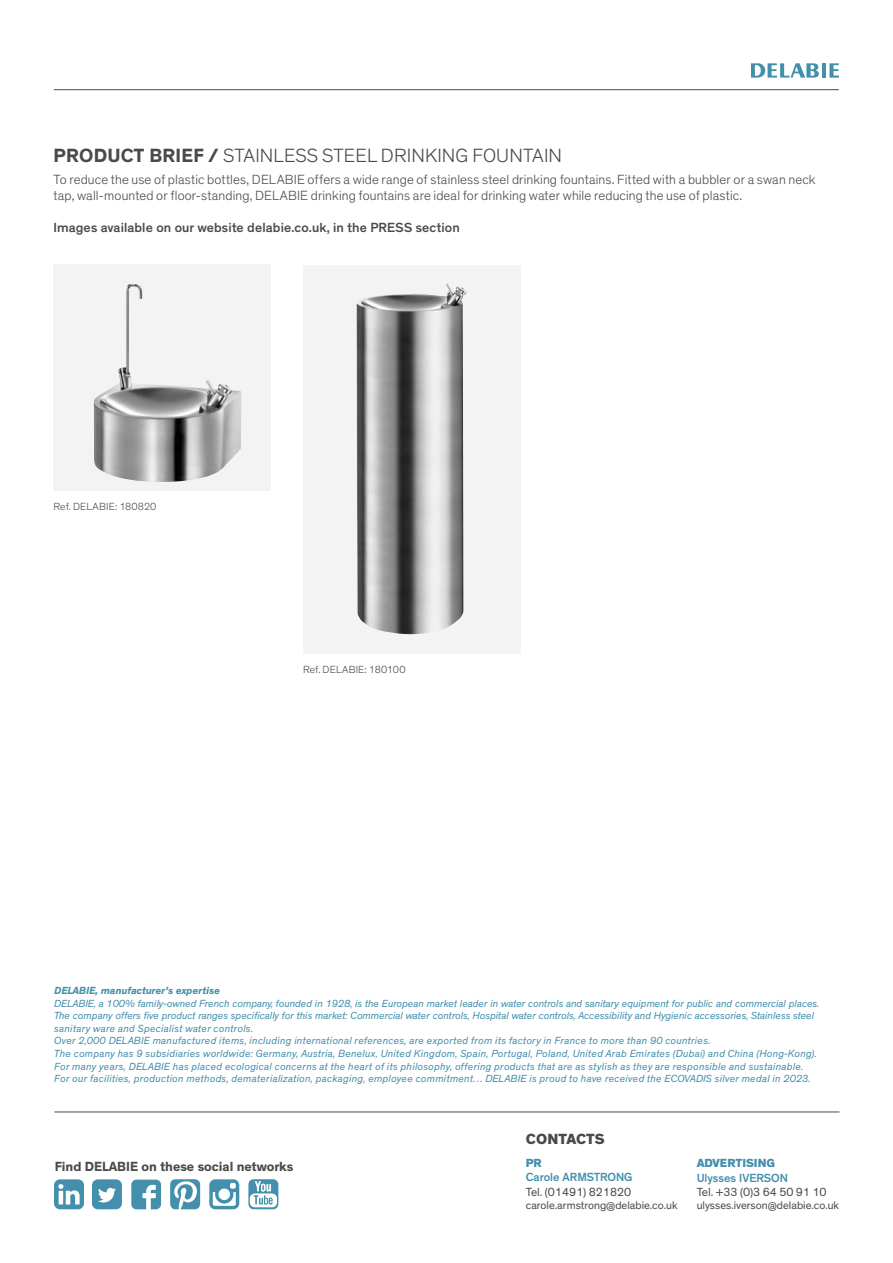
<style>
.page{position:relative;width:893px;height:1263px;background:#fff}
.page>*{position:absolute;margin:0;border:0;box-sizing:border-box;transform-origin:0 0}
.t1{font:300 19.5px "Theinhardt";letter-spacing:.01em;color:#4a4a49}
.t2{font:800 15px "Theinhardt";color:#4a4a49}
.t3{font:300 13.5px/16.2px "Theinhardt";letter-spacing:.01em;color:#4a4a49}
.t4{font:500 13.5px "Theinhardt";letter-spacing:.01em;color:#4a4a49}
.t5{font:700 13.5px "Theinhardt";color:#4a4a49}
.t6{font:12px "Theinhardt";color:#4a4a49}
.t7{font:500 12px "Theinhardt";color:#438fac}
.t8{font:800 12px "Theinhardt";color:#438fac}
.t9{font:11.25px "Theinhardt";color:#4a4a49}
.t10{font:italic 10.5px/12.6px "Theinhardt";letter-spacing:.02em;color:#438fac}
.t11{font:300 10.5px "Theinhardt";letter-spacing:.015em;color:#4a4a49}
.t12{font:italic 700 10.5px "Theinhardt";color:#438fac}
.s1{font-weight:700}
</style>
<div class="page">
<hr style="left:54px;top:89px;width:785px;height:1px;background:#4a4a49">
<svg style="left:751px;top:63px;width:68px;height:15px"></svg>
<hr style="left:822px;top:63px;width:4px;height:15px;background:#438fac">
<svg style="left:829px;top:63px;width:10px;height:15px"></svg>
<hr style="left:55px;top:1111px;width:784px;height:1px;background:#4a4a49">
<svg style="left:54px;top:1179px;width:30px;height:30px"></svg>
<svg style="left:92px;top:1179px;width:30px;height:30px"></svg>
<svg style="left:131px;top:1179px;width:30px;height:30px"></svg>
<svg style="left:170px;top:1179px;width:30px;height:30px"></svg>
<svg style="left:209px;top:1179px;width:30px;height:30px"></svg>
<svg style="left:248px;top:1179px;width:30px;height:30px"></svg>
<div style="left:53px;top:265px;width:218px;height:226px;background:#f3f3f4"></div>
<img style="left:94px;top:284px;width:147px;height:198px">
<div style="left:303px;top:265px;width:218px;height:389px;background:#f3f3f4"></div>
<img style="left:356px;top:283px;width:111px;height:352px">
<h1 class="t1" style="left:54px;top:147px;width:510px"><span class="s1">PRODUCT BRIEF /</span> STAINLESS STEEL DRINKING FOUNTAIN</h1>
<p class="t3" style="left:53px;top:172px;width:764px">To reduce the use of plastic bottles, DELABIE offers a wide range of stainless steel drinking fountains. Fitted with a bubbler or a swan neck tap, wall-mounted or floor-standing, DELABIE drinking fountains are ideal for drinking water while reducing the use of plastic.</p>
<p class="t4" style="left:53px;top:223px;width:408px">Images available on our website delabie.co.uk, in the PRESS section</p>
<p class="t11" style="left:53px;top:502px;width:105px">Ref. DELABIE: 180820</p>
<p class="t11" style="left:303px;top:665px;width:104px">Ref. DELABIE: 180100</p>
<p class="t12" style="left:54px;top:987px;width:167px">DELABIE, manufacturer’s expertise</p>
<p class="t10" style="left:54px;top:998px;width:767px">DELABIE, a 100% family-owned French company, founded in 1928, is the European market leader in water controls and sanitary equipment for public and commercial places.<br>The company offers five product ranges specifically for this market: Commercial water controls, Hospital water controls, Accessibility and Hygienic accessories, Stainless steel sanitary ware and Specialist water controls.<br>Over 2,000 DELABIE manufactured items, including international references, are exported from its factory in France to more than 90 countries.<br>The company has 9 subsidiaries worldwide: Germany, Austria, Benelux, United Kingdom, Spain, Portugal, Poland, United Arab Emirates (Dubai) and China (Hong-Kong).<br>For many years, DELABIE has placed ecological concerns at the heart of its philosophy, offering products that are as stylish as they are responsible and sustainable.<br>For our facilities, production methods, dematerialization, packaging, employee commitment… DELABIE is proud to have received the ECOVADIS silver medal in 2023.</p>
<p class="t5" style="left:55px;top:1158px;width:240px">Find DELABIE on these social networks</p>
<h2 class="t2" style="left:526px;top:1130px;width:80px">CONTACTS</h2>
<p class="t8" style="left:526px;top:1156px;width:18px">PR</p>
<p class="t7" style="left:526px;top:1173px;width:108px">Carole ARMSTRONG</p>
<p class="t6" style="left:526px;top:1186px;width:107px">Tel. (01491) 821820</p>
<p class="t9" style="left:526px;top:1200px;width:153px">carole.armstrong@delabie.co.uk</p>
<p class="t8" style="left:697px;top:1156px;width:80px">ADVERTISING</p>
<p class="t7" style="left:697px;top:1173px;width:93px">Ulysses IVERSON</p>
<p class="t6" style="left:697px;top:1186px;width:131px">Tel. +33 (0)3 64 50 91 10</p>
<p class="t9" style="left:697px;top:1201px;width:144px">ulysses.iverson@delabie.co.uk</p>
</div>
